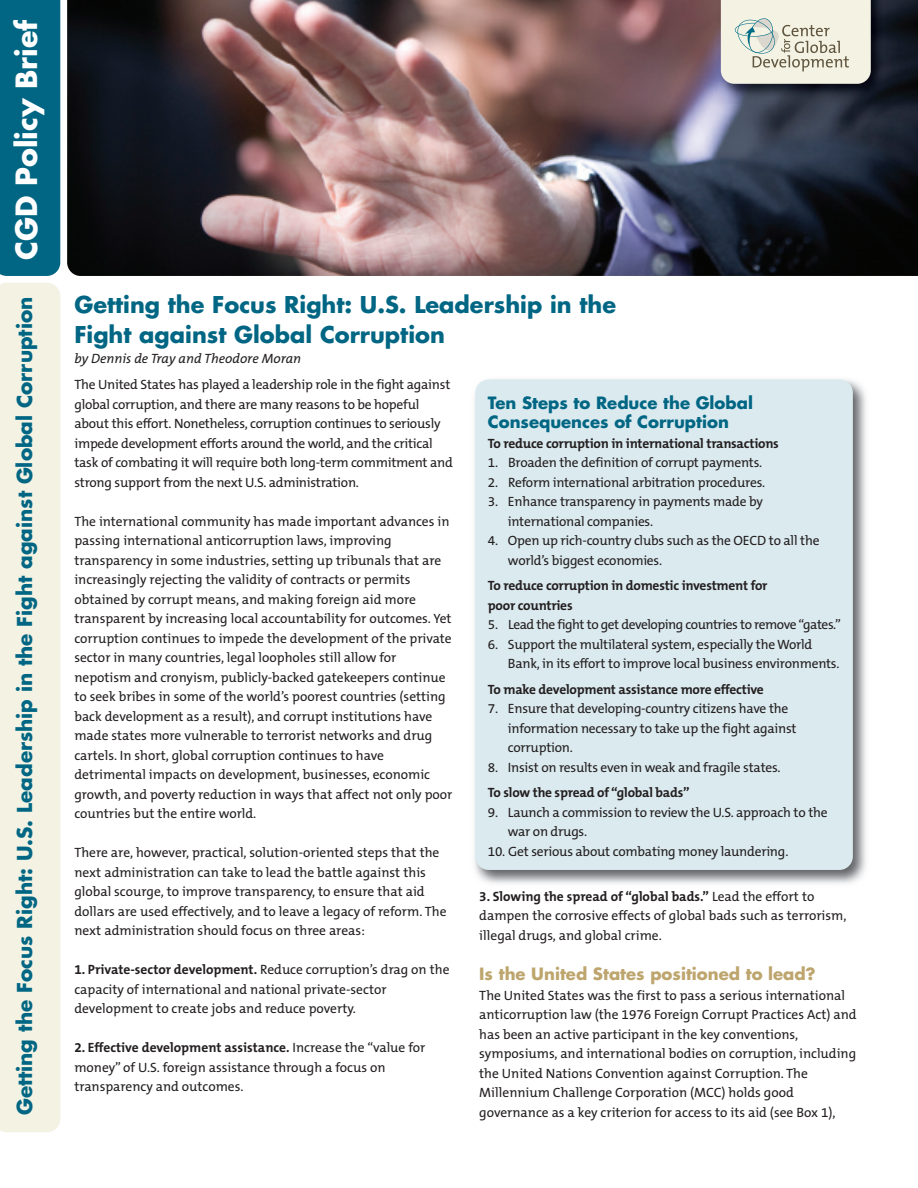
<style>
.page{position:relative;width:918px;height:1188px;background:#fff}
.page>*{position:absolute;margin:0;border:0;box-sizing:border-box;transform-origin:0 0}
.t1{font:700 28.5px "Futura";color:#fff}
.t2{font:700 22.5px/29.2px "Futura";color:#006683}
.t3{font:700 19.95px "Futura";color:#006683}
.t4{font:700 16.5px/19.5px "Futura";color:#006683}
.t5{font:700 16.5px "Futura";color:#bda56d}
.t6{font:13.5px/19.5px "The Mix B5 Plain";color:#231f20}
.t7{font:700 13.5px/19.5px "The Mix B7";letter-spacing:-.015em;color:#231f20}
.t8{font:13.5px "The Mix B5 Plain";letter-spacing:-.035em;color:#231f20}
.t9{font:italic 13.5px "The Mix B5 Plain";color:#231f20}
.s1{font-family:"The Mix B5 Plain";font-weight:400}
</style>
<div class="page">
<div style="left:0;top:283px;width:60px;height:849px;background:#f3f2e3"></div>
<div style="left:0;top:0;width:60px;height:276px;background:#006683"></div>
<img style="left:67px;top:0;width:851px;height:276px">
<img style="left:714px;top:0;width:176px;height:103px">
<svg style="left:721px;top:0;width:150px;height:84px;background:#e4e4d5"></svg>
<img style="left:474px;top:379px;width:392px;height:505px">
<div style="left:475px;top:379px;width:378px;height:491px;background:#dbeaef;border-radius:14px"></div>
<h1 class="t1" style="left:13px;top:260px;width:242px;rotate:-90deg">CGD Policy Brief</h1>
<h3 class="t3" style="left:16px;top:1115px;width:820px;rotate:-90deg">Getting the Focus Right: U.S. Leadership in the Fight against Global Corruption</h3>
<h2 class="t2" style="left:74px;top:292px;width:543px">Getting the Focus Right: U.S. Leadership in the<br>Fight against Global Corruption</h2>
<p class="t9" style="left:74px;top:352px;width:228px">by Dennis de Tray and Theodore Moran</p>
<p class="t6" style="left:74px;top:376px;width:380px">The United States has played a leadership role in the fight against global corruption, and there are many reasons to be hopeful about this effort. Nonetheless, corruption continues to seriously impede development efforts around the world, and the critical task of combating it will require both long-term commitment and strong support from the next U.S. administration.</p>
<p class="t6" style="left:74px;top:512px;width:380px">The international community has made important advances in passing international anticorruption laws, improving transparency in some industries, setting up tribunals that are increasingly rejecting the validity of contracts or permits obtained by corrupt means, and making foreign aid more transparent by increasing local accountability for outcomes. Yet corruption continues to impede the development of the private sector in many countries, legal loopholes still allow for nepotism and cronyism, publicly-backed gatekeepers continue to seek bribes in some of the world’s poorest countries (setting back development as a result), and corrupt institutions have made states more vulnerable to terrorist networks and drug cartels. In short, global corruption continues to have detrimental impacts on development, businesses, economic growth, and poverty reduction in ways that affect not only poor countries but the entire world.</p>
<p class="t6" style="left:74px;top:844px;width:374px">There are, however, practical, solution-oriented steps that the next administration can take to lead the battle against this global scourge, to improve transparency, to ensure that aid dollars are used effectively, and to leave a legacy of reform. The next administration should focus on three areas:</p>
<p class="t7" style="left:74px;top:960px;width:377px">1. Private-sector development. <span class="s1">Reduce corruption’s drag on the</span></p>
<p class="t6" style="left:74px;top:980px;width:314px">capacity of international and national private-sector development to create jobs and reduce poverty.</p>
<p class="t7" style="left:74px;top:1038px;width:352px">2. Effective development assistance. <span class="s1">Increase the “value for</span></p>
<p class="t6" style="left:74px;top:1058px;width:313px">money” of U.S. foreign assistance through a focus on transparency and outcomes.</p>
<p class="t4" style="left:488px;top:394px;width:267px">Ten Steps to Reduce the Global<br>Consequences of Corruption</p>
<p class="t7" style="left:488px;top:434px;width:293px">To reduce corruption in international transactions</p>
<p class="t6" style="left:488px;top:453px;width:276px">1. Broaden the definition of corrupt payments.</p>
<p class="t6" style="left:488px;top:473px;width:279px">2. Reform international arbitration procedures.</p>
<p class="t6" style="left:508px;top:492px;width:257px;text-indent:-20px">3. Enhance transparency in payments made by international companies.</p>
<p class="t6" style="left:508px;top:531px;width:313px;text-indent:-20px">4. Open up rich-country clubs such as the OECD to all the world’s biggest economies.</p>
<p class="t7" style="left:488px;top:576px;width:281px">To reduce corruption in domestic investment for poor countries</p>
<p class="t8" style="left:488px;top:618px;width:355px">5. Lead the fight to get developing countries to remove “gates.”</p>
<p class="t6" style="left:508px;top:635px;width:333px;text-indent:-20px">6. Support the multilateral system, especially the World<br>Bank, in its effort to improve local business environments.</p>
<p class="t7" style="left:488px;top:680px;width:277px">To make development assistance more effective</p>
<p class="t6" style="left:508px;top:699px;width:290px;text-indent:-20px">7. Ensure that developing-country citizens have the information necessary to take up the fight against corruption.</p>
<p class="t6" style="left:488px;top:758px;width:294px">8. Insist on results even in weak and fragile states.</p>
<p class="t7" style="left:488px;top:783px;width:203px">To slow the spread of “global bads”</p>
<p class="t6" style="left:508px;top:803px;width:321px;text-indent:-20px">9. Launch a commission to review the U.S. approach to the war on drugs.</p>
<p class="t6" style="left:488px;top:842px;width:302px">10. Get serious about combating money laundering.</p>
<p class="t7" style="left:479px;top:887px;width:337px">3. Slowing the spread of “global bads.” <span class="s1">Lead the effort to</span></p>
<p class="t6" style="left:479px;top:907px;width:369px">dampen the corrosive effects of global bads such as terrorism, illegal drugs, and global crime.</p>
<p class="t5" style="left:479px;top:967px;width:338px">Is the United States positioned to lead?</p>
<p class="t6" style="left:479px;top:986px;width:379px">The United States was the first to pass a serious international anticorruption law (the 1976 Foreign Corrupt Practices Act) and has been an active participant in the key conventions, symposiums, and international bodies on corruption, including the United Nations Convention against Corruption. The Millennium Challenge Corporation (MCC) holds good governance as a key criterion for access to its aid (see Box 1),</p>
</div>
